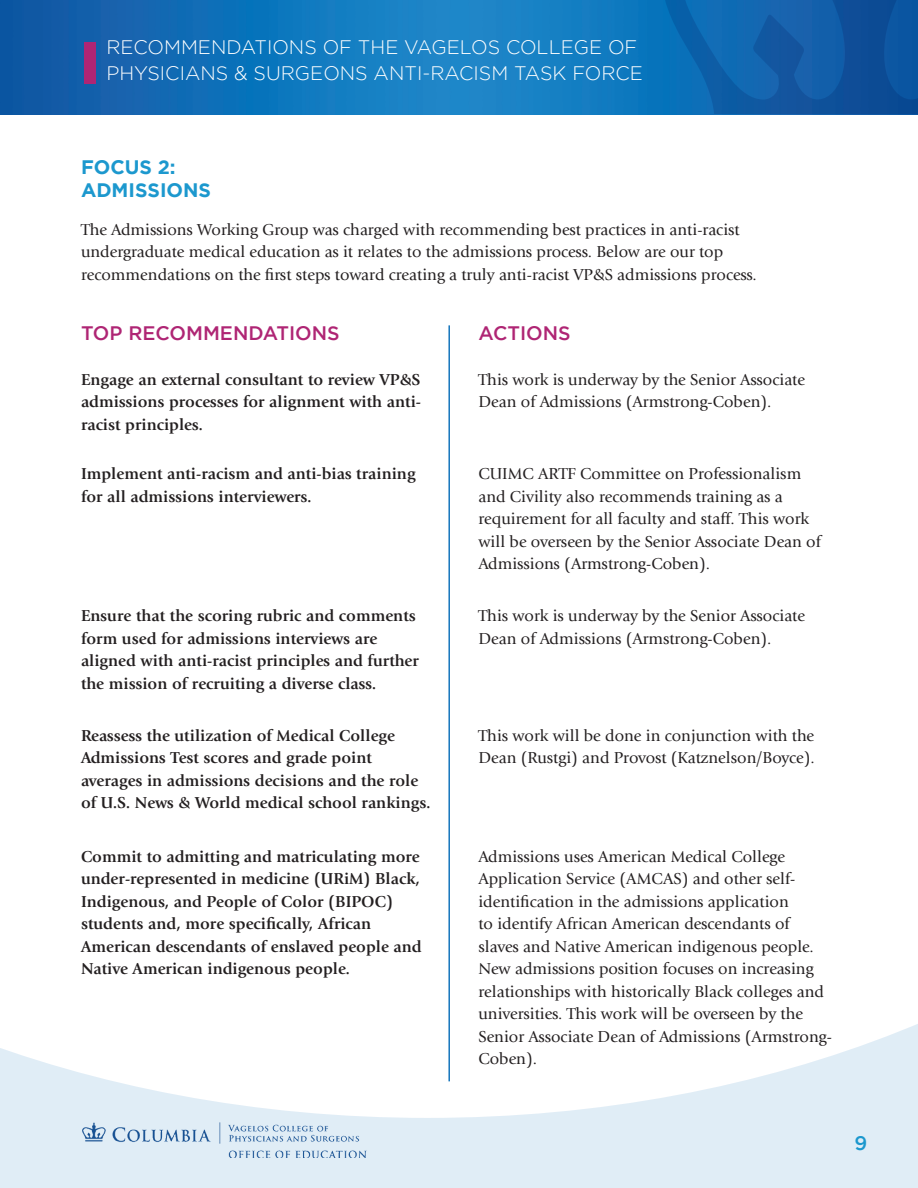
<style>
.page{position:relative;width:918px;height:1188px;background:#fff}
.page>*{position:absolute;margin:0;border:0;box-sizing:border-box;transform-origin:0 0}
.t1{font:300 19.5px/25.5px "Gotham";color:#fff}
.t2{font:500 19.5px "Gotham";color:#af2574}
.t3{font:700 19.5px/23.4px "Gotham";color:#1c98ce}
.t4{font:500 19.5px "Gotham";color:#1c98ce}
.t5{font:16.5px/22.5px "Giovanni Std";color:#231f20}
.t6{font:700 16.5px/22.5px "Giovanni Std";color:#231f20}
</style>
<div class="page">
<svg style="left:0;top:1024px;width:918px;height:164px;fill:#e0edf6"></svg>
<hr style="left:448px;top:325px;width:2px;height:756px;background:#1576bd">
<img style="left:82px;top:1122px;width:286px;height:36px">
<img style="left:0;top:0;width:662px;height:114px">
<svg style="left:662px;top:0;width:256px;height:114px;background:#0e5ca6"></svg>
<div style="left:84px;top:42px;width:12px;height:41px;background:#af2574"></div>
<p class="t1" style="left:106px;top:34px;width:538px">RECOMMENDATIONS OF THE VAGELOS COLLEGE OF<br>PHYSICIANS &amp; SURGEONS ANTI-RACISM TASK FORCE</p>
<p class="t3" style="left:81px;top:155px;width:132px">FOCUS 2:<br>ADMISSIONS</p>
<p class="t5" style="left:81px;top:219px;width:677px">The Admissions Working Group was charged with recommending best practices in anti-racist undergraduate medical education as it relates to the admissions process. Below are our top recommendations on the first steps toward creating a truly anti-racist VP&amp;S admissions process.</p>
<p class="t2" style="left:81px;top:322px;width:260px">TOP RECOMMENDATIONS</p>
<p class="t6" style="left:81px;top:368px;width:342px;text-align:justify">Engage an external consultant to review VP&amp;S admissions processes for alignment with anti&shy;racist principles.</p>
<p class="t2" style="left:478px;top:322px;width:94px">ACTIONS</p>
<p class="t5" style="left:478px;top:368px;width:328px">This work is underway by the Senior Associate<br>Dean of Admissions (Armstrong-Coben).</p>
<p class="t6" style="left:81px;top:462px;width:336px">Implement anti-racism and anti-bias training for all admissions interviewers.</p>
<p class="t5" style="left:478px;top:463px;width:344px">CUIMC ARTF Committee on Professionalism and Civility also recommends training as a requirement for all faculty and staff. This work will be overseen by the Senior Associate Dean of Admissions (Armstrong-Coben).</p>
<p class="t6" style="left:81px;top:605px;width:339px">Ensure that the scoring rubric and comments form used for admissions interviews are aligned with anti-racist principles and further the mission of recruiting a diverse class.</p>
<p class="t5" style="left:478px;top:605px;width:328px">This work is underway by the Senior Associate<br>Dean of Admissions (Armstrong-Coben).</p>
<p class="t6" style="left:81px;top:724px;width:351px">Reassess the utilization of Medical College Admissions Test scores and grade point averages in admissions decisions and the role of U.S. News &amp; World medical school rankings.</p>
<p class="t5" style="left:478px;top:724px;width:338px">This work will be done in conjunction with the<br>Dean (Rustgi) and Provost (Katznelson/Boyce).</p>
<p class="t6" style="left:81px;top:845px;width:342px">Commit to admitting and matriculating more under-represented in medicine (URiM) Black, Indigenous, and People of Color (BIPOC) students and, more specifically, African American descendants of enslaved people and Native American indigenous people.</p>
<p class="t5" style="left:478px;top:845px;width:355px">Admissions uses American Medical College Application Service (AMCAS) and other self&shy;identification in the admissions application<br>to identify African American descendants of slaves and Native American indigenous people.<br>New admissions position focuses on increasing relationships with historically Black colleges and universities. This work will be overseen by the Senior Associate Dean of Admissions (Armstrong-Coben).</p>
<p class="t4" style="left:854px;top:1132px;width:14px">9</p>
</div>
